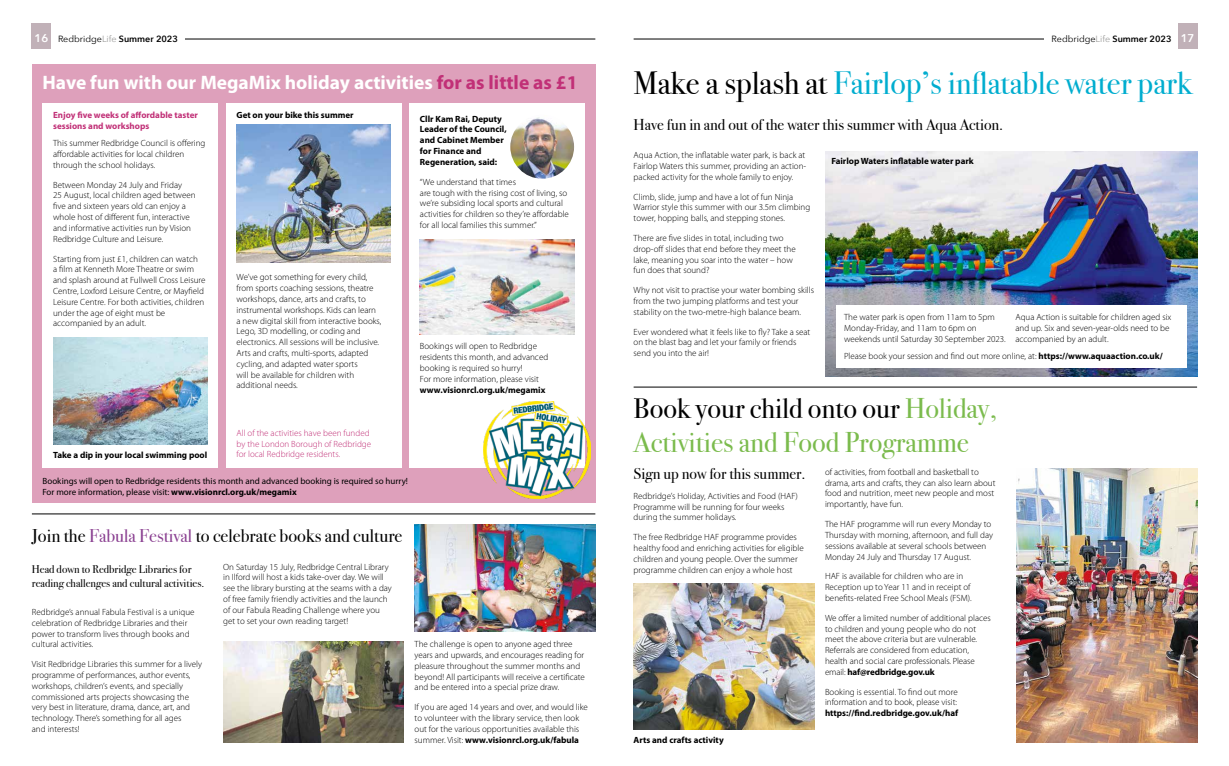
<style>
.page{position:relative;width:1229px;height:766px;background:#fff}
.page>*{position:absolute;margin:0;border:0;box-sizing:border-box;transform-origin:0 0}
.t1{font:32.25px "Bodoni Svty Two ITCTT";color:#00adcf}
.t2{font:28.5px/34.2px "Bodoni Svty Two ITCTT";color:#7bbb4d}
.t3{font:700 19.5px "Myriad Pro";color:#fff}
.t4{font:18.38px "Bodoni Svty Two ITCTT";color:#000}
.t5{font:15.75px "Bodoni Svty Two ITCTT";color:#000}
.t6{font:11.25px/13.5px "Bodoni Svty Two ITCTT";color:#000}
.t7{font:300 9px/10.8px "Myriad Pro";color:#000}
.t8{font:700 9px/10.8px "Myriad Pro";color:#000}
.t9{font:9px/10.8px "Myriad Pro";color:#000}
.t10{font:300 9px/10.8px "Myriad Pro";color:#c13077}
.t11{font:700 9px/10.8px "Myriad Pro";color:#c13077}
.t12{font:600 9px "Avenir Next";color:#000}
.s1{font-size:11.25px;color:#fff}
.s2{font-weight:400}
.s3{font-weight:400;color:#9d9d9c}
.s4{color:#c13077}
.s5{font-weight:700}
.s6{color:#8a4091}
.s7{color:#000}
</style>
<div class="page">
<div style="left:32px;top:23px;width:19px;height:26px;background:#c1b1b8"></div>
<div style="left:1178px;top:23px;width:19px;height:26px;background:#c1b1b8"></div>
<hr style="left:185px;top:39px;width:410px;height:1px;background:#000">
<hr style="left:634px;top:39px;width:410px;height:1px;background:#000">
<img style="left:825px;top:151px;width:372px;height:225px">
<hr style="left:32px;top:513px;width:563px;height:1px;background:#000">
<hr style="left:634px;top:387px;width:563px;height:1px;background:#000">
<div style="left:32px;top:64px;width:563px;height:404px;background:#dea0bb"></div>
<div style="left:43px;top:103px;width:175px;height:365px;background:#fff"></div>
<div style="left:226px;top:103px;width:175px;height:365px;background:#fff"></div>
<div style="left:409px;top:103px;width:176px;height:365px;background:#fff"></div>
<div style="left:32px;top:468px;width:563px;height:35px;background:#dea0bb"></div>
<img style="left:53px;top:337px;width:154px;height:107px">
<img style="left:420px;top:239px;width:154px;height:95px">
<img style="left:237px;top:124px;width:154px;height:139px">
<img style="left:415px;top:524px;width:180px;height:107px">
<img style="left:223px;top:641px;width:181px;height:101px">
<img style="left:634px;top:583px;width:180px;height:146px">
<img style="left:1016px;top:468px;width:181px;height:274px">
<div style="left:836px;top:350px;width:350px;height:18px;background:#fff"></div>
<div style="left:836px;top:305px;width:350px;height:45px;background:#fff"></div>
<img style="left:483px;top:401px;width:107px;height:97px">
<img style="left:510px;top:115px;width:64px;height:64px;border-radius:32px">
<p class="t12" style="left:35px;top:31px;width:145px"><span class="s1">16</span> <span class="s2">Redbridge</span><span class="s3">Life</span> Summer 2023</p>
<p class="t12" style="left:1051px;top:31px;width:144px"><span class="s2">Redbridge</span><span class="s3">Life</span> Summer 2023 <span class="s1">17</span></p>
<h3 class="t3" style="left:43px;top:72px;width:537px">Have fun with our MegaMix holiday activities <span class="s4">for as little as £1</span></h3>
<p class="t11" style="left:53px;top:110px;width:146px">Enjoy five weeks of affordable taster sessions and workshops</p>
<p class="t7" style="left:53px;top:138px;width:154px">This summer Redbridge Council is offering affordable activities for local children through the school holidays.</p>
<p class="t7" style="left:53px;top:179px;width:144px">Between Monday 24 July and Friday<br>25 August, local children aged between five and sixteen years old can enjoy a whole host of different fun, interactive and informative activities run by Vision Redbridge Culture and Leisure.</p>
<p class="t7" style="left:53px;top:253px;width:154px">Starting from just £1, children can watch<br>a film at Kenneth More Theatre or swim and splash around at Fullwell Cross Leisure Centre, Loxford Leisure Centre, or Mayfield Leisure Centre. For both activities, children under the age of eight must be accompanied by an adult.</p>
<p class="t8" style="left:237px;top:110px;width:119px">Get on your bike this summer</p>
<p class="t8" style="left:420px;top:113px;width:88px">Cllr Kam Rai, Deputy<br>Leader of the Council, and Cabinet Member for Finance and<br>Regeneration, said:</p>
<p class="t7" style="left:420px;top:176px;width:151px">“We understand that times<br>are tough with the rising cost of living, so we’re subsiding local sports and cultural activities for children so they’re affordable for all local families this summer.”</p>
<p class="t7" style="left:237px;top:272px;width:146px">We’ve got something for every child, from sports coaching sessions, theatre workshops, dance, arts and crafts, to instrumental workshops. Kids can learn a new digital skill from interactive books, Lego, 3D modelling, or coding and electronics. All sessions will be inclusive.<br>Arts and crafts, multi-sports, adapted cycling, and adapted water sports<br>will be available for children with additional needs.</p>
<p class="t7" style="left:420px;top:341px;width:130px">Bookings will open to Redbridge residents this month, and advanced booking is required so hurry!<br>For more information, please visit</p>
<p class="t8" style="left:420px;top:384px;width:127px">www.visionrcl.org.uk/megamix</p>
<p class="t10" style="left:237px;top:427px;width:136px">All of the activities have been funded by the London Borough of Redbridge for local Redbridge residents.</p>
<p class="t9" style="left:43px;top:475px;width:367px">Bookings will open to Redbridge residents this month and advanced booking is required so hurry!<br>For more information, please visit: <span class="s5">www.visionrcl.org.uk/megamix</span></p>
<p class="t8" style="left:53px;top:449px;width:156px">Take a dip in your local swimming pool</p>
<h3 class="t4" style="left:32px;top:520px;width:372px">Join the <span class="s6">Fabula Festival</span> to celebrate books and culture</h3>
<p class="t6" style="left:32px;top:561px;width:174px">Head down to Redbridge Libraries for reading challenges and cultural activities.</p>
<p class="t7" style="left:32px;top:606px;width:164px">Redbridge’s annual Fabula Festival is a unique celebration of Redbridge Libraries and their power to transform lives through books and cultural activities.</p>
<p class="t7" style="left:32px;top:658px;width:172px">Visit Redbridge Libraries this summer for a lively programme of performances, author events, workshops, children’s events, and specially commissioned arts projects showcasing the very best in literature, drama, dance, art, and technology. There’s something for all ages<br>and interests!</p>
<p class="t7" style="left:223px;top:561px;width:170px">On Saturday 15 July, Redbridge Central Library in Ilford will host a kids take-over day. We will see the library bursting at the seams with a day of free family friendly activities and the launch of our Fabula Reading Challenge where you get to set your own reading target!</p>
<p class="t7" style="left:415px;top:638px;width:172px">The challenge is open to anyone aged three years and upwards, and encourages reading for pleasure throughout the summer months and beyond! All participants will receive a certificate and be entered into a special prize draw.</p>
<p class="t7" style="left:415px;top:701px;width:175px">If you are aged 14 years and over, and would like to volunteer with the library service, then look out for the various opportunities available this summer. Visit: <span class="s5">www.visionrcl.org.uk/fabula</span></p>
<h1 class="t1" style="left:634px;top:57px;width:560px"><span class="s7">Make a splash at</span> Fairlop’s inflatable water park</h1>
<h3 class="t5" style="left:634px;top:112px;width:371px">Have fun in and out of the water this summer with Aqua Action.</h3>
<p class="t7" style="left:634px;top:150px;width:174px;text-align:justify">Aqua Action, the inflatable water park, is back at Fairlop Waters this summer, providing an action&shy;packed activity for the whole family to enjoy.</p>
<p class="t7" style="left:634px;top:191px;width:178px">Climb, slide, jump and have a lot of fun Ninja<br>Warrior style this summer with our 3.5m climbing tower, hopping balls, and stepping stones.</p>
<p class="t7" style="left:634px;top:233px;width:164px">There are five slides in total, including two drop-off slides that end before they meet the lake, meaning you soar into the water – how fun does that sound?</p>
<p class="t7" style="left:634px;top:285px;width:182px">Why not visit to practise your water bombing skills from the two jumping platforms and test your stability on the two-metre-high balance beam.</p>
<p class="t7" style="left:634px;top:326px;width:178px">Ever wondered what it feels like to fly? Take a seat on the blast bag and let your family or friends send you into the air!</p>
<p class="t8" style="left:831px;top:156px;width:144px">Fairlop Waters inflatable water park</p>
<p class="t7" style="left:844px;top:312px;width:163px">The water park is open from 11am to 5pm<br>Monday-Friday, and 11am to 6pm on weekends until Saturday 30 September 2023.</p>
<p class="t7" style="left:1015px;top:312px;width:157px">Aqua Action is suitable for children aged six and up. Six and seven-year-olds need to be accompanied by an adult.</p>
<p class="t7" style="left:844px;top:351px;width:320px">Please book your session and find out more online, at: <span class="s5">https://www.aquaaction.co.uk/</span></p>
<h2 class="t2" style="left:634px;top:388px;width:365px"><span class="s7">Book your child onto our</span> Holiday,<br>Activities and Food Programme</h2>
<h3 class="t5" style="left:634px;top:460px;width:174px">Sign up now for this summer.</h3>
<p class="t7" style="left:634px;top:490px;width:166px">Redbridge’s Holiday, Activities and Food (HAF)<br>Programme will be running for four weeks during the summer holidays.</p>
<p class="t7" style="left:634px;top:532px;width:172px">The free Redbridge HAF programme provides healthy food and enriching activities for eligible children and young people. Over the summer programme children can enjoy a whole host</p>
<p class="t8" style="left:634px;top:734px;width:92px">Arts and crafts activity</p>
<p class="t7" style="left:825px;top:466px;width:172px">of activities, from football and basketball to drama, arts and crafts, they can also learn about food and nutrition, meet new people and most importantly, have fun.</p>
<p class="t7" style="left:825px;top:518px;width:169px">The HAF programme will run every Monday to Thursday with morning, afternoon, and full day sessions available at several schools between Monday 24 July and Thursday 17 August.</p>
<p class="t7" style="left:825px;top:571px;width:148px">HAF is available for children who are in<br>Reception up to Year 11 and in receipt of benefits-related Free School Meals (FSM).</p>
<p class="t7" style="left:825px;top:612px;width:167px">We offer a limited number of additional places to children and young people who do not meet the above criteria but are vulnerable.<br>Referrals are considered from education, health and social care professionals. Please email: <span class="s5">haf@redbridge.gov.uk</span></p>
<p class="t7" style="left:825px;top:686px;width:134px">Booking is essential. To find out more information and to book, please visit:</p>
<p class="t8" style="left:825px;top:707px;width:135px">https://find.redbridge.gov.uk/haf</p>
</div>
